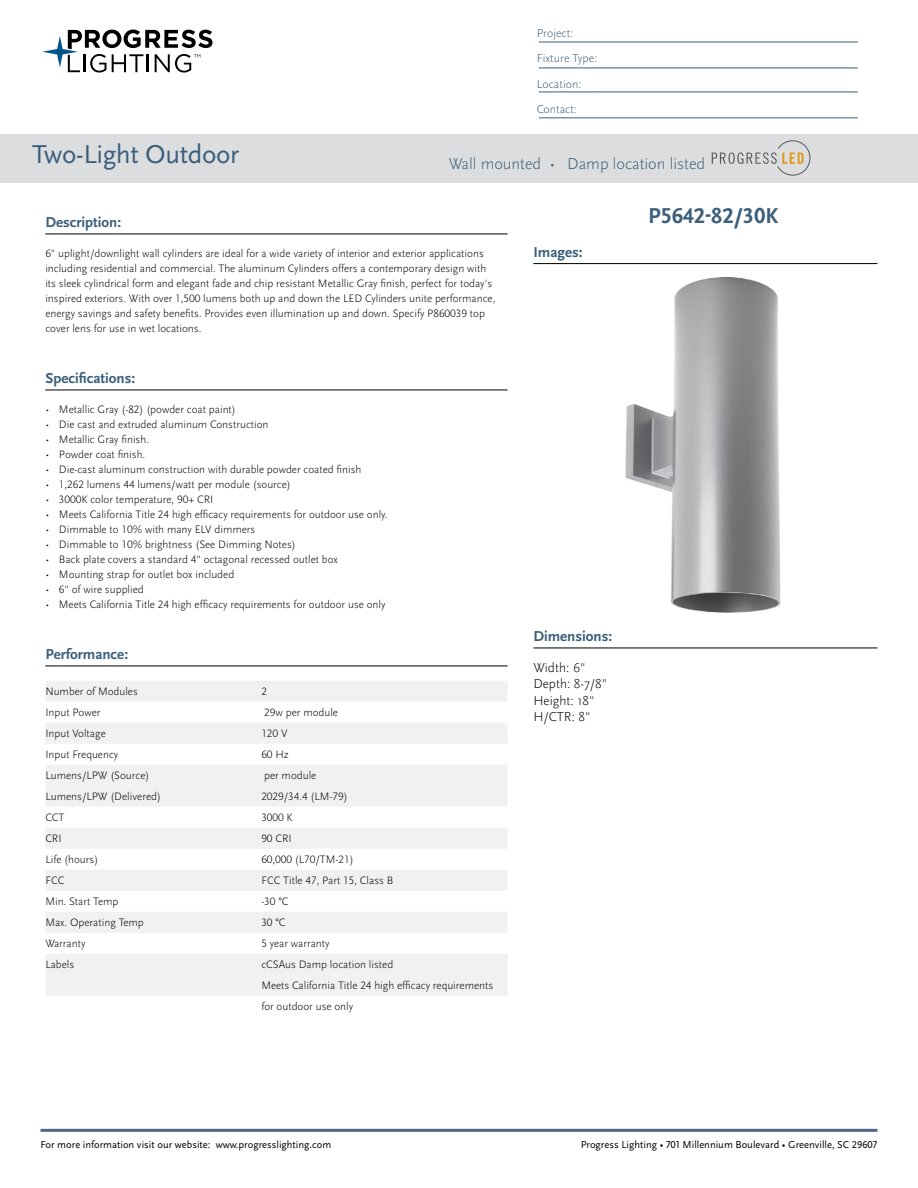
<style>
.page{position:relative;width:918px;height:1188px;background:#fff}
.page>*{position:absolute;margin:0;border:0;box-sizing:border-box;transform-origin:0 0}
.t1{font:27px "Scala Sans Pro";letter-spacing:-.01em;color:#3b5e7b}
.t2{font:700 22.5px "Scala Sans Pro";color:#3b5e7b}
.t3{font:300 16.5px "Scala Sans Pro";color:#3b5e7b}
.t4{font:700 15px "Scala Sans Pro";color:#3b5e7b}
.t5{font:300 13.5px/16.2px "Scala Sans Pro";color:#000}
.t6{font:300 12px/25.5px "Scala Sans Pro";color:#3b5e7b}
.t7{font:300 11.25px/15px "Scala Sans Pro";color:#000}
.t8{font:10.5px "Scala Sans Pro";color:#000}
</style>
<div class="page">
<svg style="left:42px;top:30px;width:170px;height:43px"></svg>
<hr style="left:40px;top:1129px;width:838px;height:3px;background:#4c6884">
<hr style="left:539px;top:42px;width:319px;height:1px;background:#3b5e7b">
<hr style="left:539px;top:68px;width:319px;height:1px;background:#3b5e7b">
<hr style="left:539px;top:92px;width:319px;height:1px;background:#3b5e7b">
<hr style="left:539px;top:118px;width:319px;height:1px;background:#3b5e7b">
<hr style="left:533px;top:263px;width:344px;height:1px;background:#000">
<hr style="left:45px;top:234px;width:463px;height:1px;background:#000">
<hr style="left:45px;top:390px;width:463px;height:1px;background:#000">
<hr style="left:45px;top:666px;width:463px;height:1px;background:#000">
<div style="left:45px;top:681px;width:463px;height:21px;background:#f1f1f2"></div>
<div style="left:45px;top:723px;width:463px;height:21px;background:#f1f1f2"></div>
<div style="left:45px;top:765px;width:463px;height:21px;background:#f1f1f2"></div>
<div style="left:45px;top:786px;width:463px;height:21px;background:#f1f1f2"></div>
<div style="left:45px;top:828px;width:463px;height:21px;background:#f1f1f2"></div>
<div style="left:45px;top:870px;width:463px;height:21px;background:#f1f1f2"></div>
<div style="left:45px;top:912px;width:463px;height:21px;background:#f1f1f2"></div>
<div style="left:45px;top:954px;width:463px;height:21px;background:#f1f1f2"></div>
<div style="left:45px;top:975px;width:463px;height:21px;background:#f1f1f2"></div>
<div style="left:0;top:134px;width:918px;height:49px;background:#dcddde"></div>
<img style="left:625px;top:278px;width:156px;height:334px">
<svg style="left:712px;top:141px;width:98px;height:34px"></svg>
<hr style="left:533px;top:648px;width:344px;height:1px;background:#000">
<p class="t6" style="left:537px;top:20px;width:62px">Project:<br>Fixture Type:<br>Location:<br>Contact:</p>
<h1 class="t1" style="left:32px;top:139px;width:209px">Two-Light Outdoor</h1>
<h3 class="t3" style="left:449px;top:154px;width:258px">Wall mounted • Damp location listed</h3>
<h2 class="t2" style="left:648px;top:202px;width:132px">P5642-82/30K</h2>
<h3 class="t4" style="left:45px;top:213px;width:77px">Description:</h3>
<p class="t7" style="left:45px;top:246px;width:452px">6" uplight/downlight wall cylinders are ideal for a wide variety of interior and exterior applications including residential and commercial. The aluminum Cylinders offers a contemporary design with its sleek cylindrical form and elegant fade and chip resistant Metallic Gray finish, perfect for today's inspired exteriors. With over 1,500 lumens both up and down the LED Cylinders unite performance, energy savings and safety benefits. Provides even illumination up and down. Specify P860039 top cover lens for use in wet locations.</p>
<h3 class="t4" style="left:45px;top:369px;width:91px">Specifications:</h3>
<p class="t7" style="left:45px;top:402px;width:192px">• Metallic Gray (-82) (powder coat paint)</p>
<p class="t7" style="left:45px;top:417px;width:225px">• Die cast and extruded aluminum Construction</p>
<p class="t7" style="left:45px;top:432px;width:105px">• Metallic Gray finish.</p>
<p class="t7" style="left:45px;top:447px;width:101px">• Powder coat finish.</p>
<p class="t7" style="left:45px;top:462px;width:318px">• Die-cast aluminum construction with durable powder coated finish</p>
<p class="t7" style="left:45px;top:477px;width:247px">• 1,262 lumens 44 lumens/watt per module (source)</p>
<p class="t7" style="left:45px;top:492px;width:170px">• 3000K color temperature, 90+ CRI</p>
<p class="t7" style="left:45px;top:507px;width:344px">• Meets California Title 24 high efficacy requirements for outdoor use only.</p>
<p class="t7" style="left:45px;top:522px;width:212px">• Dimmable to 10% with many ELV dimmers</p>
<p class="t7" style="left:45px;top:537px;width:252px">• Dimmable to 10% brightness (See Dimming Notes)</p>
<p class="t7" style="left:45px;top:552px;width:294px">• Back plate covers a standard 4" octagonal recessed outlet box</p>
<p class="t7" style="left:45px;top:567px;width:190px">• Mounting strap for outlet box included</p>
<p class="t7" style="left:45px;top:582px;width:100px">• 6" of wire supplied</p>
<p class="t7" style="left:45px;top:597px;width:342px">• Meets California Title 24 high efficacy requirements for outdoor use only</p>
<h3 class="t4" style="left:45px;top:645px;width:84px">Performance:</h3>
<p class="t7" style="left:45px;top:684px;width:94px">Number of Modules</p>
<p class="t7" style="left:261px;top:684px;width:7px">2</p>
<p class="t7" style="left:45px;top:705px;width:57px">Input Power</p>
<p class="t7" style="left:264px;top:705px;width:75px">29w per module</p>
<p class="t7" style="left:45px;top:726px;width:62px">Input Voltage</p>
<p class="t7" style="left:261px;top:726px;width:28px">120 V</p>
<p class="t7" style="left:45px;top:747px;width:74px">Input Frequency</p>
<p class="t7" style="left:261px;top:747px;width:29px">60 Hz</p>
<p class="t7" style="left:45px;top:768px;width:106px">Lumens/LPW (Source)</p>
<p class="t7" style="left:264px;top:768px;width:54px">per module</p>
<p class="t7" style="left:45px;top:789px;width:117px">Lumens/LPW (Delivered)</p>
<p class="t7" style="left:261px;top:789px;width:88px">2029/34.4 (LM-79)</p>
<p class="t7" style="left:45px;top:810px;width:21px">CCT</p>
<p class="t7" style="left:261px;top:810px;width:33px">3000 K</p>
<p class="t7" style="left:45px;top:831px;width:18px">CRI</p>
<p class="t7" style="left:261px;top:831px;width:32px">90 CRI</p>
<p class="t7" style="left:45px;top:852px;width:54px">Life (hours)</p>
<p class="t7" style="left:261px;top:852px;width:94px">60,000 (L70/TM-21)</p>
<p class="t7" style="left:45px;top:873px;width:21px">FCC</p>
<p class="t7" style="left:261px;top:873px;width:134px">FCC Title 47, Part 15, Class B</p>
<p class="t7" style="left:45px;top:894px;width:75px">Min. Start Temp</p>
<p class="t7" style="left:261px;top:894px;width:29px">-30 °C</p>
<p class="t7" style="left:45px;top:915px;width:100px">Max. Operating Temp</p>
<p class="t7" style="left:261px;top:915px;width:26px">30 °C</p>
<p class="t7" style="left:45px;top:936px;width:42px">Warranty</p>
<p class="t7" style="left:261px;top:936px;width:70px">5 year warranty</p>
<p class="t7" style="left:45px;top:957px;width:30px">Labels</p>
<p class="t7" style="left:261px;top:954px;width:234px;line-height:21px">cCSAus Damp location listed<br>Meets California Title 24 high efficacy requirements for outdoor use only</p>
<h3 class="t4" style="left:533px;top:243px;width:51px">Images:</h3>
<h3 class="t4" style="left:533px;top:627px;width:80px">Dimensions:</h3>
<p class="t5" style="left:533px;top:660px;width:75px">Width: 6"<br>Depth: 8-7/8"<br>Height: 18"<br>H/CTR: 8"</p>
<p class="t8" style="left:40px;top:1139px;width:292px">For more information visit our website: www.progresslighting.com</p>
<p class="t8" style="left:581px;top:1138px;width:298px">Progress Lighting • 701 Millennium Boulevard • Greenville, SC 29607</p>
</div>
